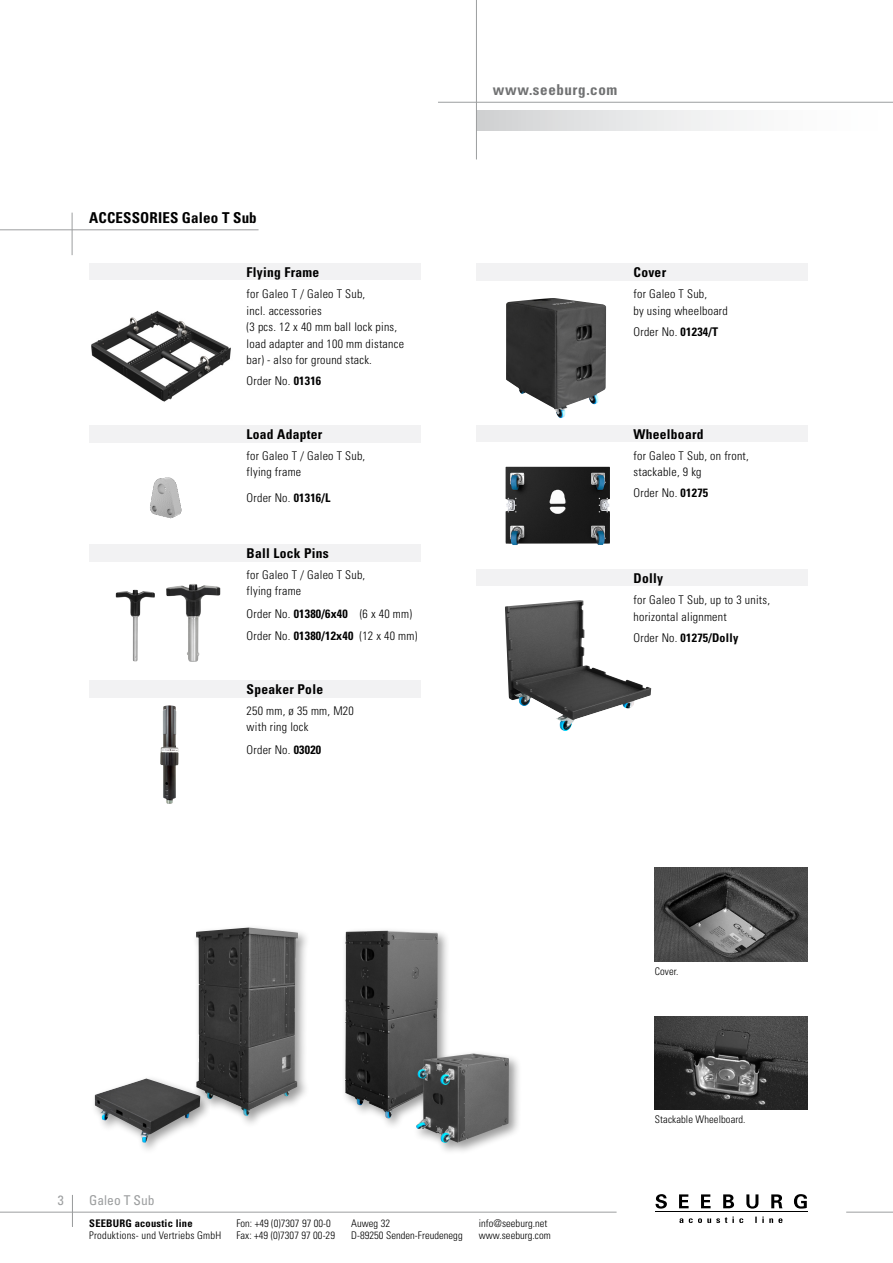
<style>
.page{position:relative;width:893px;height:1263px;background:#fff}
.page>*{position:absolute;margin:0;border:0;box-sizing:border-box;transform-origin:0 0}
.t1{font:700 condensed 15px "Univers";letter-spacing:.01em;color:#000}
.t2{font:700 condensed 15px "Univers";letter-spacing:.04em;color:#707172}
.t3{font:700 condensed 13.5px "Univers";letter-spacing:.02em;color:#000}
.t4{font:condensed 13.5px "Univers";color:#9c9e9f}
.t5{font:300 condensed 12px/16.5px "Univers";letter-spacing:.02em;color:#000}
.t6{font:700 condensed 12px "Univers";letter-spacing:.02em;color:#000}
.t7{font:300 condensed 10.5px/12px "Univers";letter-spacing:.005em;color:#000}
.t8{font:700 condensed 10.5px "Univers";letter-spacing:.02em;color:#000}
.s1{font-weight:700}
.s2{font-weight:300}
</style>
<div class="page">
<hr style="left:0;top:230px;width:259px;height:1px;background:#9c9e9f">
<hr style="left:72px;top:213px;width:1px;height:42px;background:#9c9e9f">
<hr style="left:0;top:1212px;width:617px;height:1px;background:#9c9e9f">
<hr style="left:846px;top:1212px;width:47px;height:1px;background:#9c9e9f">
<hr style="left:655px;top:1211px;width:152px;height:1px;background:#000">
<svg style="left:679px;top:1216px;width:103px;height:7px"></svg>
<svg style="left:655px;top:1194px;width:12px;height:14px"></svg>
<svg style="left:679px;top:1194px;width:10px;height:14px"></svg>
<svg style="left:701px;top:1194px;width:10px;height:14px"></svg>
<svg style="left:723px;top:1194px;width:11px;height:14px"></svg>
<svg style="left:746px;top:1194px;width:12px;height:14px"></svg>
<svg style="left:771px;top:1194px;width:11px;height:14px"></svg>
<svg style="left:794px;top:1194px;width:13px;height:14px"></svg>
<div style="left:476px;top:111px;width:417px;height:19px;background:linear-gradient(to right,#d3d5d6,#fff)"></div>
<hr style="left:438px;top:102px;width:455px;height:1px;background:#9c9e9f">
<hr style="left:476px;top:0;width:1px;height:159px;background:#9c9e9f">
<hr style="left:72px;top:1195px;width:1px;height:32px;background:#9c9e9f">
<img style="left:655px;top:1016px;width:153px;height:94px">
<img style="left:655px;top:867px;width:153px;height:94px">
<img style="left:95px;top:1078px;width:97px;height:64px">
<div style="left:341px;top:927px;width:109px;height:203px;background:#000;opacity:.4"></div>
<img style="left:345px;top:931px;width:93px;height:187px">
<div style="left:192px;top:923px;width:119px;height:205px;background:#000;opacity:.4"></div>
<img style="left:196px;top:927px;width:102px;height:189px">
<div style="left:412px;top:1050px;width:109px;height:105px;background:#000;opacity:.4"></div>
<img style="left:416px;top:1053px;width:93px;height:90px">
<img style="left:505px;top:467px;width:105px;height:78px">
<div style="left:476px;top:425px;width:332px;height:16px;background:#f2f2f3"></div>
<div style="left:476px;top:570px;width:332px;height:16px;background:#f2f2f3"></div>
<div style="left:476px;top:264px;width:332px;height:17px;background:#f2f2f3"></div>
<img style="left:91px;top:310px;width:140px;height:92px">
<div style="left:89px;top:264px;width:332px;height:16px;background:#f2f2f3"></div>
<div style="left:89px;top:425px;width:332px;height:17px;background:#f2f2f3"></div>
<img style="left:150px;top:477px;width:32px;height:42px">
<img style="left:506px;top:298px;width:100px;height:120px">
<img style="left:505px;top:600px;width:146px;height:131px">
<img style="left:160px;top:705px;width:19px;height:99px">
<div style="left:89px;top:680px;width:332px;height:17px;background:#f2f2f3"></div>
<img style="left:116px;top:590px;width:18px;height:71px">
<img style="left:166px;top:584px;width:27px;height:15px">
<div style="left:89px;top:544px;width:332px;height:17px;background:#f2f2f3"></div>
<p class="t1" style="left:89px;top:208px;width:169px">ACCESSORIES Galeo T Sub</p>
<p class="t3" style="left:247px;top:264px;width:74px">Flying Frame</p>
<p class="t5" style="left:247px;top:285px;width:159px">for Galeo T / Galeo T Sub,<br>incl. accessories<br>(3 pcs. 12 x 40 mm ball lock pins, load adapter and 100 mm distance bar) - also for ground stack.</p>
<p class="t5" style="left:247px;top:372px;width:76px">Order No. <span class="s1">01316</span></p>
<p class="t3" style="left:247px;top:426px;width:77px">Load Adapter</p>
<p class="t5" style="left:247px;top:447px;width:120px">for Galeo T / Galeo T Sub, flying frame</p>
<p class="t5" style="left:247px;top:489px;width:85px">Order No. <span class="s1">01316/L</span></p>
<p class="t3" style="left:247px;top:545px;width:84px">Ball Lock Pins</p>
<p class="t5" style="left:247px;top:566px;width:120px">for Galeo T / Galeo T Sub, flying frame</p>
<p class="t5" style="left:247px;top:602px;width:172px;line-height:22.5px">Order No. <span class="s1">01380/6x40</span> (6 x 40 mm)<br>Order No. <span class="s1">01380/12x40</span> (12 x 40 mm)</p>
<p class="t3" style="left:247px;top:681px;width:78px">Speaker Pole</p>
<p class="t5" style="left:247px;top:702px;width:109px">250 mm, ø 35 mm, M20 with ring lock</p>
<p class="t5" style="left:247px;top:741px;width:76px">Order No. <span class="s1">03020</span></p>
<p class="t2" style="left:493px;top:81px;width:126px">www.seeburg.com</p>
<p class="t3" style="left:634px;top:264px;width:34px">Cover</p>
<p class="t5" style="left:634px;top:285px;width:96px">for Galeo T Sub,<br>by using wheelboard</p>
<p class="t5" style="left:634px;top:323px;width:86px">Order No. <span class="s1">01234/T</span></p>
<p class="t3" style="left:634px;top:426px;width:71px">Wheelboard</p>
<p class="t5" style="left:634px;top:447px;width:117px">for Galeo T Sub, on front, stackable, 9 kg</p>
<p class="t5" style="left:634px;top:485px;width:76px">Order No. <span class="s1">01275</span></p>
<p class="t3" style="left:634px;top:570px;width:31px">Dolly</p>
<p class="t5" style="left:634px;top:592px;width:138px">for Galeo T Sub, up to 3 units, horizontal alignment</p>
<p class="t6" style="left:634px;top:630px;width:106px"><span class="s2">Order No.</span> 01275/Dolly</p>
<p class="t4" style="left:58px;top:1191px;width:7px">3</p>
<p class="t4" style="left:89px;top:1191px;width:67px">Galeo T Sub</p>
<p class="t8" style="left:89px;top:1217px;width:105px">SEEBURG acoustic line</p>
<p class="t7" style="left:89px;top:1229px;width:133px">Produktions- und Vertriebs GmbH</p>
<p class="t7" style="left:236px;top:1217px;width:100px">Fon: +49 (0)7307 97 00-0<br>Fax: +49 (0)7307 97 00-29</p>
<p class="t7" style="left:351px;top:1217px;width:113px">Auweg 32<br>D-89250 Senden-Freudenegg</p>
<p class="t7" style="left:479px;top:1217px;width:73px">info@seeburg.net www.seeburg.com</p>
<p class="t7" style="left:655px;top:965px;width:25px">Cover.</p>
<p class="t7" style="left:655px;top:1113px;width:92px">Stackable Wheelboard.</p>
</div>
